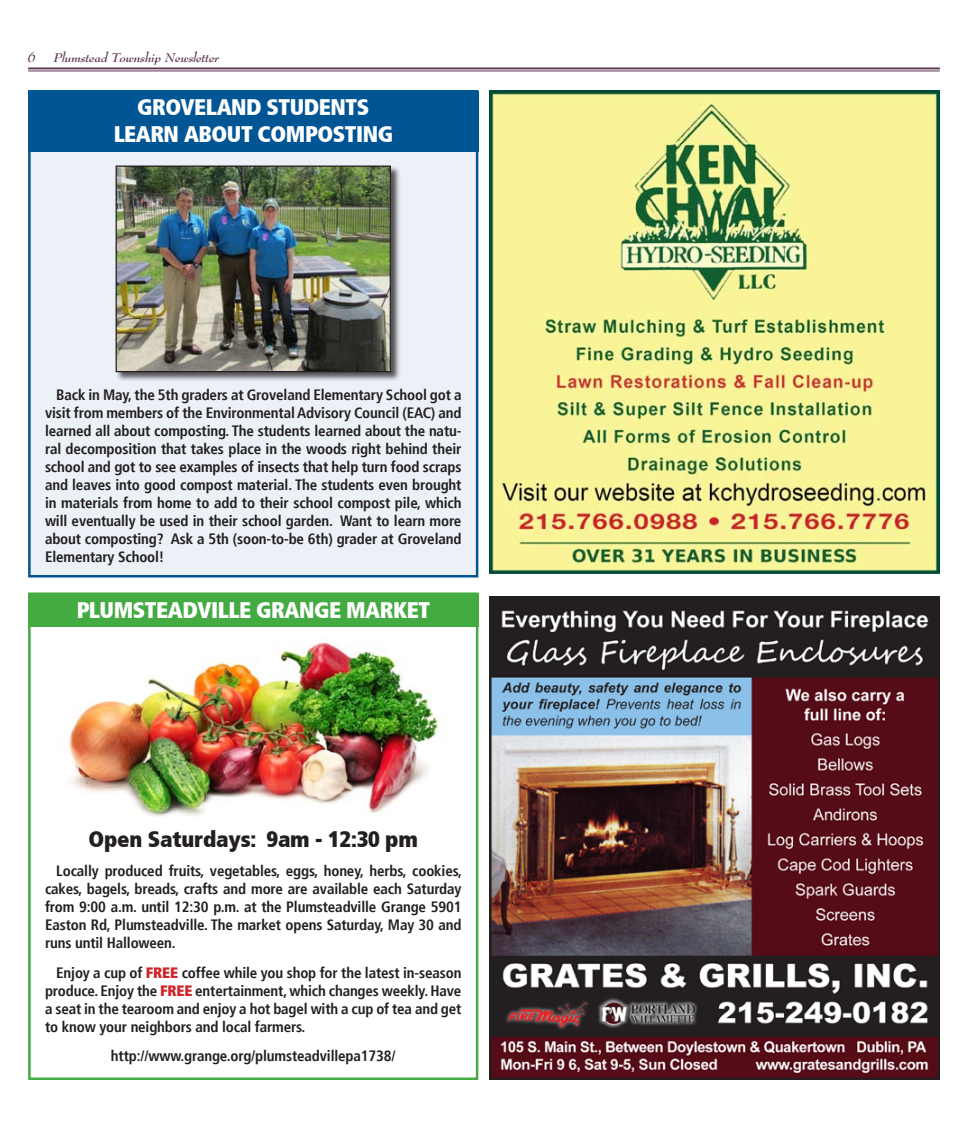
<style>
.page{position:relative;width:968px;height:1125px;background:#fff}
.page>*{position:absolute;margin:0;border:0;box-sizing:border-box;transform-origin:0 0}
.t1{font:900 condensed 22.5px/27px "Frutiger";letter-spacing:-.02em;color:#fff;text-align:center}
.t2{font:900 condensed 22.5px "Frutiger";letter-spacing:-.01em;color:#231f20}
.t3{font:700 condensed 15px/18px "Frutiger";letter-spacing:-.01em;color:#231f20;text-align:justify}
.t4{font:12.5px "Bernhard Modern Bold Ita DTC";color:#5e3552}
.s1{font-weight:900;color:#d1232a}
</style>
<div class="page">
<div style="left:28px;top:90px;width:450px;height:488px;background:#ecf1f7;border:2px solid #005595"></div>
<div style="left:28px;top:91px;width:450px;height:60px;background:#005595"></div>
<div style="left:28px;top:593px;width:450px;height:34px;background:#44aa42"></div>
<div style="left:28px;top:592px;width:450px;height:488px;border:2px solid #44aa42"></div>
<img style="left:68px;top:642px;width:378px;height:175px">
<hr style="left:28px;top:68px;width:911px;height:1px;background:#5e3552">
<hr style="left:28px;top:71px;width:911px;height:1px;background:#5e3552">
<img style="left:489px;top:596px;width:450px;height:484px">
<img style="left:489px;top:90px;width:450px;height:484px">
<div style="left:115px;top:165px;width:290px;height:221px;background:#231f20;opacity:.75"></div>
<img style="left:118px;top:168px;width:271px;height:202px">
<div style="left:116px;top:166px;width:275px;height:206px;border:1px solid #231f20"></div>
<p class="t4" style="left:28px;top:49px;width:9px">6</p>
<p class="t4" style="left:54px;top:49px;width:167px">Plumstead Township Newsletter</p>
<h1 class="t1" style="left:113px;top:94px;width:279px">GROVELAND STUDENTS<br>LEARN ABOUT COMPOSTING</h1>
<p class="t3" style="left:45px;top:386px;width:418px;text-indent:11px">Back in May, the 5th graders at Groveland Elementary School got a visit from members of the Environmental Advisory Council (EAC) and learned all about composting. The students learned about the natu&shy;ral decomposition that takes place in the woods right behind their school and got to see examples of insects that help turn food scraps and leaves into good compost material. The students even brought in materials from home to add to their school compost pile, which will eventually be used in their school garden. Want to learn more about composting? Ask a 5th (soon-to-be 6th) grader at Groveland Elementary School!</p>
<h1 class="t1" style="left:76px;top:596px;width:355px">PLUMSTEADVILLE GRANGE MARKET</h1>
<h1 class="t2" style="left:89px;top:825px;width:331px">OPEN SATURDAYS: 9AM - 12:30 PM</h1>
<p class="t3" style="left:45px;top:862px;width:418px;text-indent:11px">Locally produced fruits, vegetables, eggs, honey, herbs, cookies, cakes, bagels, breads, crafts and more are available each Saturday from 9:00 a.m. until 12:30 p.m. at the Plumsteadville Grange 5901<br>Easton Rd, Plumsteadville. The market opens Saturday, May 30 and runs until Halloween.</p>
<p class="t3" style="left:45px;top:963px;width:418px;text-indent:11px">Enjoy a cup of <span class="s1">FREE</span> coffee while you shop for the latest in-season produce. Enjoy the <span class="s1">FREE</span> entertainment, which changes weekly. Have a seat in the tearoom and enjoy a hot bagel with a cup of tea and get to know your neighbors and local farmers.</p>
<p class="t3" style="left:111px;top:1047px;width:286px">http://www.grange.org/plumsteadvillepa1738/</p>
</div>
